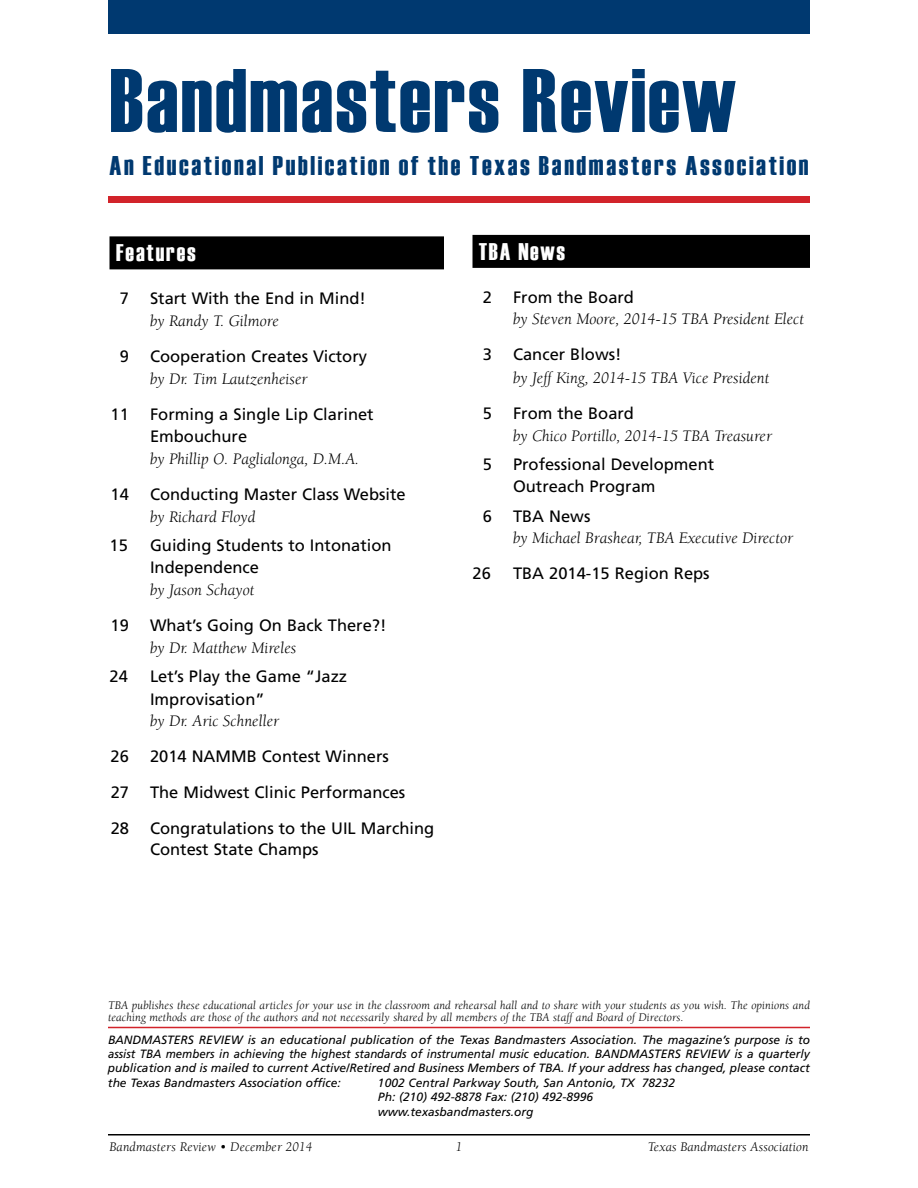
<style>
.page{position:relative;width:918px;height:1188px;background:#fff}
.page>*{position:absolute;margin:0;border:0;box-sizing:border-box;transform-origin:0 0}
.t1{font:90px "Haettenschweiler";letter-spacing:.025em;color:#003970}
.t2{font:27px "Haettenschweiler";letter-spacing:.1em;color:#003970}
.t3{font:24px "Haettenschweiler";letter-spacing:.08em;color:#fff}
.t4{font:16.5px/22.2px "Frutiger";color:#000}
.t5{font:italic 16.5px/21.8px "Berkeley";color:#000}
.t6{font:italic 13.5px "Berkeley";letter-spacing:.01em;color:#000}
.t7{font:italic 12px/14.4px "Frutiger";color:#000}
.t8{font:italic 12px/12px "Berkeley";letter-spacing:.01em;color:#000}
.s1{font-family:"Berkeley";font-style:italic}
.s2{font-family:"Frutiger";font-style:normal}
</style>
<div class="page">
<hr style="left:108px;top:1134px;width:702px;height:2px;background:#000">
<hr style="left:108px;top:1027px;width:702px;height:1px;background:#d2232a">
<div style="left:108px;top:196px;width:702px;height:6px;background:#d2232a"></div>
<div style="left:108px;top:0;width:702px;height:34px;background:#003970"></div>
<div style="left:110px;top:236px;width:334px;height:33px;background:#000"></div>
<div style="left:472px;top:235px;width:338px;height:33px;background:#000"></div>
<p class="t1" style="left:110px;top:49px;width:628px">Bandmasters Review</p>
<p class="t2" style="left:110px;top:150px;width:701px">An Educational Publication of the Texas Bandmasters Association</p>
<p class="t3" style="left:116px;top:239px;width:81px">Features</p>
<p class="t4" style="left:120px;top:287px;width:11px">7</p>
<p class="t4" style="left:150px;top:287px;width:217px;line-height:21.8px">Start With the End in Mind! <span class="s1">by Randy T. Gilmore</span></p>
<p class="t4" style="left:120px;top:345px;width:11px">9</p>
<p class="t4" style="left:150px;top:345px;width:219px;line-height:21.8px">Cooperation Creates Victory <span class="s1">by Dr. Tim Lautzenheiser</span></p>
<p class="t4" style="left:111px;top:403px;width:20px">11</p>
<p class="t4" style="left:150px;top:403px;width:225px">Forming a Single Lip Clarinet<br>Embouchure<br><span class="s1">by Phillip O. Paglialonga, D.M.A.</span></p>
<p class="t4" style="left:111px;top:483px;width:20px">14</p>
<p class="t4" style="left:150px;top:483px;width:257px;line-height:21.8px">Conducting Master Class Website <span class="s1">by Richard Floyd</span></p>
<p class="t4" style="left:110px;top:534px;width:20px">15</p>
<p class="t4" style="left:150px;top:534px;width:243px">Guiding Students to Intonation<br>Independence<br><span class="s1">by Jason Schayot</span></p>
<p class="t4" style="left:111px;top:614px;width:20px">19</p>
<p class="t4" style="left:150px;top:614px;width:238px;line-height:21.8px">What’s Going On Back There?! <span class="s1">by Dr. Matthew Mireles</span></p>
<p class="t4" style="left:110px;top:665px;width:20px">24</p>
<p class="t4" style="left:150px;top:665px;width:199px">Let’s Play the Game “Jazz<br>Improvisation”<br><span class="s1">by Dr. Aric Schneller</span></p>
<p class="t4" style="left:111px;top:745px;width:20px">26</p>
<p class="t4" style="left:150px;top:745px;width:240px">2014 NAMMB Contest Winners</p>
<p class="t4" style="left:111px;top:781px;width:20px">27</p>
<p class="t4" style="left:150px;top:781px;width:257px">The Midwest Clinic Performances</p>
<p class="t4" style="left:111px;top:817px;width:20px">28</p>
<p class="t4" style="left:150px;top:818px;width:286px;line-height:21px">Congratulations to the UIL Marching<br>Contest State Champs</p>
<p class="t3" style="left:479px;top:238px;width:88px">TBA News</p>
<p class="t4" style="left:483px;top:286px;width:11px">2</p>
<p class="t5" style="left:513px;top:287px;width:293px"><span class="s2">From the Board<br></span>by Steven Moore, 2014-15 TBA President Elect</p>
<p class="t4" style="left:483px;top:343px;width:11px">3</p>
<p class="t5" style="left:513px;top:344px;width:258px;line-height:22.5px"><span class="s2">Cancer Blows!<br></span>by Jeff King, 2014-15 TBA Vice President</p>
<p class="t4" style="left:483px;top:402px;width:11px">5</p>
<p class="t5" style="left:513px;top:403px;width:261px"><span class="s2">From the Board<br></span>by Chico Portillo, 2014-15 TBA Treasurer</p>
<p class="t4" style="left:483px;top:453px;width:11px">5</p>
<p class="t4" style="left:513px;top:453px;width:203px">Professional Development<br>Outreach Program</p>
<p class="t4" style="left:483px;top:505px;width:11px">6</p>
<p class="t5" style="left:513px;top:506px;width:282px"><span class="s2">TBA News<br></span>by Michael Brashear, TBA Executive Director</p>
<p class="t4" style="left:472px;top:562px;width:20px">26</p>
<p class="t4" style="left:513px;top:562px;width:198px">TBA 2014-15 Region Reps</p>
<p class="t8" style="left:108px;top:1000px;width:703px">TBA publishes these educational articles for your use in the classroom and rehearsal hall and to share with your students as you wish. The opinions and teaching methods are those of the authors and not necessarily shared by all members of the TBA staff and Board of Directors.</p>
<p class="t7" style="left:108px;top:1032px;width:704px">BANDMASTERS REVIEW is an educational publication of the Texas Bandmasters Association. The magazine’s purpose is to assist TBA members in achieving the highest standards of instrumental music education. bandmaster</p>
<p class="t7" style="left:108px;top:1047px;width:703px;text-align:justify;text-indent:626px">is a quarterly publication and is mailed to current Active/Retired and Business Members of TBA. If your address has changed, please contact the Texas Bandmasters Association office:</p>
<p class="t7" style="left:675px;top:1047px;width:20px">S review</p>
<p class="t7" style="left:378px;top:1075px;width:299px">1002 Central Parkway South, San Antonio, TX 78232<br>Ph: (210) 492-8878 Fax: (210) 492-8996 www.texasbandmasters.org</p>
<p class="t6" style="left:110px;top:1140px;width:204px">Bandmasters Review • December 2014</p>
<p class="t6" style="left:456px;top:1140px;width:8px">1</p>
<p class="t6" style="left:648px;top:1140px;width:162px">Texas Bandmasters Association</p>
</div>
